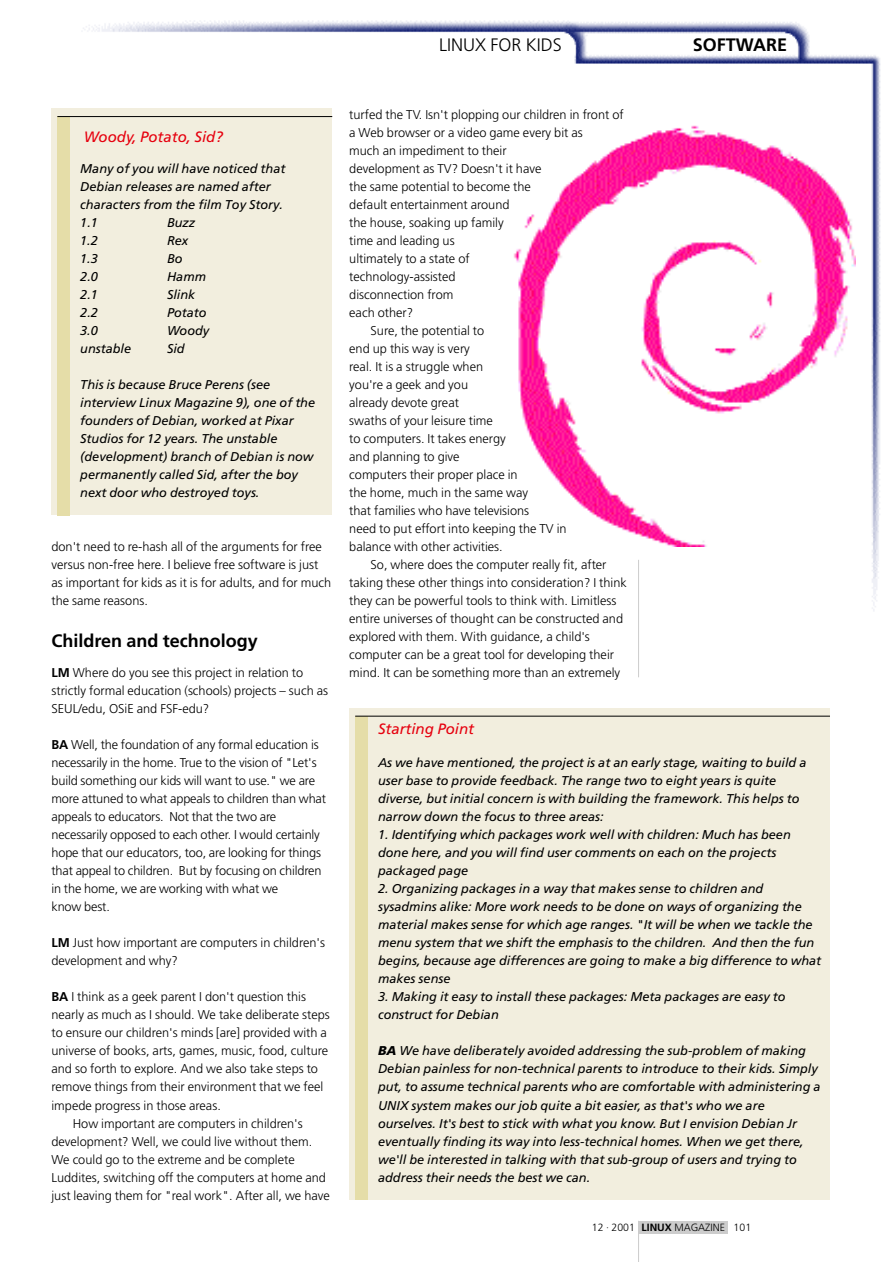
<style>
.page{position:relative;width:893px;height:1262px;background:#fff}
.page>*{position:absolute;margin:0;border:0;box-sizing:border-box;transform-origin:0 0}
.t1{font:700 18px "Frutiger";color:#000}
.t2{font:300 18px "Frutiger";color:#000}
.t3{font:italic 15px "Frutiger";color:#e6000e}
.t4{font:300 12.75px/18px "Frutiger";color:#000}
.t5{font:italic 12.75px/18px "Frutiger";color:#000}
.t6{font:300 10.5px "Frutiger";color:#000}
.s1{font-weight:700}
.s2{font-weight:900}
</style>
<div class="page">
<img style="left:57px;top:20px;width:824px;height:591px">
<hr style="left:638px;top:560px;width:1px;height:117px;background:#ccc">
<hr style="left:638px;top:1220px;width:1px;height:41px;background:#ccc">
<div style="left:638px;top:1220px;width:90px;height:13px;background:#ccc"></div>
<div style="left:51px;top:108px;width:281px;height:407px;background:#f2eede"></div>
<div style="left:57px;top:116px;width:13px;height:399px;background:#e5dda8"></div>
<hr style="left:57px;top:116px;width:275px;height:1px;background:#000">
<div style="left:349px;top:708px;width:481px;height:491px;background:#f2eede"></div>
<div style="left:355px;top:716px;width:13px;height:483px;background:#e5dda8"></div>
<hr style="left:355px;top:716px;width:475px;height:1px;background:#000">
<svg style="left:489px;top:108px;width:375px;height:458px"></svg>
<img style="left:510px;top:122px;width:345px;height:424px">
<h1 class="t2" style="left:439px;top:38px;width:124px">LINUX FOR KIDS</h1>
<h1 class="t1" style="left:692px;top:38px;width:96px">SOFTWARE</h1>
<p class="t3" style="left:84px;top:130px;width:141px">Woody, Potato, Sid?</p>
<p class="t5" style="left:80px;top:161px;width:207px">Many of you will have noticed that<br>Debian releases are named after characters from the film Toy Story.<br>1.1</p>
<p class="t5" style="left:167px;top:215px;width:30px">Buzz</p>
<p class="t5" style="left:80px;top:233px;width:19px">1.2</p>
<p class="t5" style="left:167px;top:233px;width:23px">Rex</p>
<p class="t5" style="left:80px;top:251px;width:19px">1.3</p>
<p class="t5" style="left:167px;top:251px;width:17px">Bo</p>
<p class="t5" style="left:80px;top:269px;width:19px">2.0</p>
<p class="t5" style="left:167px;top:269px;width:40px">Hamm</p>
<p class="t5" style="left:80px;top:287px;width:19px">2.1</p>
<p class="t5" style="left:167px;top:287px;width:30px">Slink</p>
<p class="t5" style="left:80px;top:305px;width:19px">2.2</p>
<p class="t5" style="left:167px;top:305px;width:41px">Potato</p>
<p class="t5" style="left:80px;top:323px;width:19px">3.0</p>
<p class="t5" style="left:167px;top:323px;width:44px">Woody</p>
<p class="t5" style="left:80px;top:341px;width:53px">unstable</p>
<p class="t5" style="left:167px;top:341px;width:19px">Sid</p>
<p class="t5" style="left:80px;top:377px;width:236px">This is because Bruce Perens (see interview Linux Magazine 9), one of the founders of Debian, worked at Pixar Studios for 12 years. The unstable (development) branch of Debian is now permanently called Sid, after the boy next door who destroyed toys.</p>
<p class="t4" style="left:51px;top:539px;width:281px">don't need to re-hash all of the arguments for free versus non-free here. I believe free software is just as important for kids as it is for adults, and for much the same reasons.</p>
<h1 class="t1" style="left:51px;top:634px;width:208px">Children and technology</h1>
<p class="t4" style="left:51px;top:665px;width:278px"><span class="s1">LM</span> Where do you see this project in relation to strictly formal education (schools) projects – such as<br>SEUL/edu, OSiE and FSF-edu?</p>
<p class="t4" style="left:51px;top:737px;width:276px"><span class="s1">BA</span> Well, the foundation of any formal education is necessarily in the home. True to the vision of "Let's build something our kids will want to use." we are more attuned to what appeals to children than what appeals to educators. Not that the two are necessarily opposed to each other. I would certainly hope that our educators, too, are looking for things that appeal to children. But by focusing on children in the home, we are working with what we<br>know best.</p>
<p class="t4" style="left:51px;top:935px;width:275px"><span class="s1">LM</span> Just how important are computers in children's development and why?</p>
<p class="t4" style="left:51px;top:989px;width:256px"><span class="s1">BA</span> I think as a geek parent I don't question this</p>
<p class="t4" style="left:51px;top:1007px;width:280px">nearly as much as I should. We take deliberate steps</p>
<p class="t4" style="left:51px;top:1025px;width:277px">to ensure our children's minds [are] provided with a</p>
<p class="t4" style="left:51px;top:1043px;width:278px">universe of books, arts, games, music, food, culture</p>
<p class="t4" style="left:51px;top:1061px;width:268px">and so forth to explore. And we also take steps to</p>
<p class="t4" style="left:51px;top:1079px;width:273px">remove things from their environment that we feel</p>
<p class="t4" style="left:51px;top:1097px;width:171px">impede progress in those areas.</p>
<p class="t4" style="left:73px;top:1115px;width:231px">How important are computers in children's</p>
<p class="t4" style="left:51px;top:1133px;width:262px">development? Well, we could live without them.</p>
<p class="t4" style="left:51px;top:1151px;width:245px">We could go to the extreme and be complete</p>
<p class="t4" style="left:51px;top:1169px;width:276px">Luddites, switching off the computers at home and</p>
<p class="t4" style="left:51px;top:1187px;width:280px">just leaving them for "real work". After all, we have</p>
<p class="t4" style="left:349px;top:107px;width:276px">turfed the TV. Isn't plopping our children in front of</p>
<p class="t4" style="left:349px;top:125px;width:235px">a Web browser or a video game every bit as</p>
<p class="t4" style="left:349px;top:143px;width:159px">much an impediment to their</p>
<p class="t4" style="left:349px;top:161px;width:194px">development as TV? Doesn't it have</p>
<p class="t4" style="left:349px;top:179px;width:183px">the same potential to become the</p>
<p class="t4" style="left:349px;top:197px;width:162px">default entertainment around</p>
<p class="t4" style="left:349px;top:215px;width:156px">the house, soaking up family</p>
<p class="t4" style="left:349px;top:233px;width:107px">time and leading us</p>
<p class="t4" style="left:349px;top:251px;width:122px">ultimately to a state of</p>
<p class="t4" style="left:349px;top:269px;width:108px">technology-assisted</p>
<p class="t4" style="left:349px;top:287px;width:106px">disconnection from</p>
<p class="t4" style="left:349px;top:305px;width:65px">each other?</p>
<p class="t4" style="left:370px;top:323px;width:115px">Sure, the potential to</p>
<p class="t4" style="left:349px;top:341px;width:122px">end up this way is very</p>
<p class="t4" style="left:349px;top:359px;width:135px">real. It is a struggle when</p>
<p class="t4" style="left:349px;top:377px;width:120px">you're a geek and you</p>
<p class="t4" style="left:349px;top:395px;width:111px">already devote great</p>
<p class="t4" style="left:349px;top:413px;width:145px">swaths of your leisure time</p>
<p class="t4" style="left:349px;top:431px;width:158px">to computers. It takes energy</p>
<p class="t4" style="left:349px;top:449px;width:112px">and planning to give</p>
<p class="t4" style="left:349px;top:467px;width:170px">computers their proper place in</p>
<p class="t4" style="left:349px;top:485px;width:180px">the home, much in the same way</p>
<p class="t4" style="left:349px;top:503px;width:181px">that families who have televisions</p>
<p class="t4" style="left:349px;top:521px;width:219px">need to put effort into keeping the TV in</p>
<p class="t4" style="left:349px;top:539px;width:155px">balance with other activities.</p>
<p class="t4" style="left:370px;top:557px;width:237px">So, where does the computer really fit, after</p>
<p class="t4" style="left:349px;top:575px;width:279px">taking these other things into consideration? I think</p>
<p class="t4" style="left:349px;top:593px;width:269px">they can be powerful tools to think with. Limitless</p>
<p class="t4" style="left:349px;top:611px;width:275px">entire universes of thought can be constructed and</p>
<p class="t4" style="left:349px;top:629px;width:242px">explored with them. With guidance, a child's</p>
<p class="t4" style="left:349px;top:647px;width:266px">computer can be a great tool for developing their</p>
<p class="t4" style="left:349px;top:665px;width:272px">mind. It can be something more than an extremely</p>
<p class="t3" style="left:378px;top:722px;width:98px">Starting Point</p>
<p class="t5" style="left:378px;top:755px;width:430px">As we have mentioned, the project is at an early stage, waiting to build a user base to provide feedback. The range two to eight years is quite diverse, but initial concern is with building the framework. This helps to narrow down the focus to three areas:</p>
<p class="t5" style="left:378px;top:827px;width:414px">1. Identifying which packages work well with children: Much has been done here, and you will find user comments on each on the projects packaged page</p>
<p class="t5" style="left:378px;top:881px;width:444px">2. Organizing packages in a way that makes sense to children and sysadmins alike: More work needs to be done on ways of organizing the material makes sense for which age ranges. "It will be when we tackle the menu system that we shift the emphasis to the children. And then the fun begins, because age differences are going to make a big difference to what makes sense</p>
<p class="t5" style="left:378px;top:989px;width:409px">3. Making it easy to install these packages: Meta packages are easy to construct for Debian</p>
<p class="t5" style="left:378px;top:1043px;width:444px"><span class="s2">BA</span> We have deliberately avoided addressing the sub-problem of making Debian painless for non-technical parents to introduce to their kids. Simply put, to assume technical parents who are comfortable with administering a UNIX system makes our job quite a bit easier, as that's who we are ourselves. It's best to stick with what you know. But I envision Debian Jr eventually finding its way into less-technical homes. When we get there, we'll be interested in talking with that sub-group of users and trying to address their needs the best we can.</p>
<p class="t6" style="left:592px;top:1223px;width:161px">12 · 2001 <span class="s1">LINUX</span> MAGAZINE 101</p>
</div>
